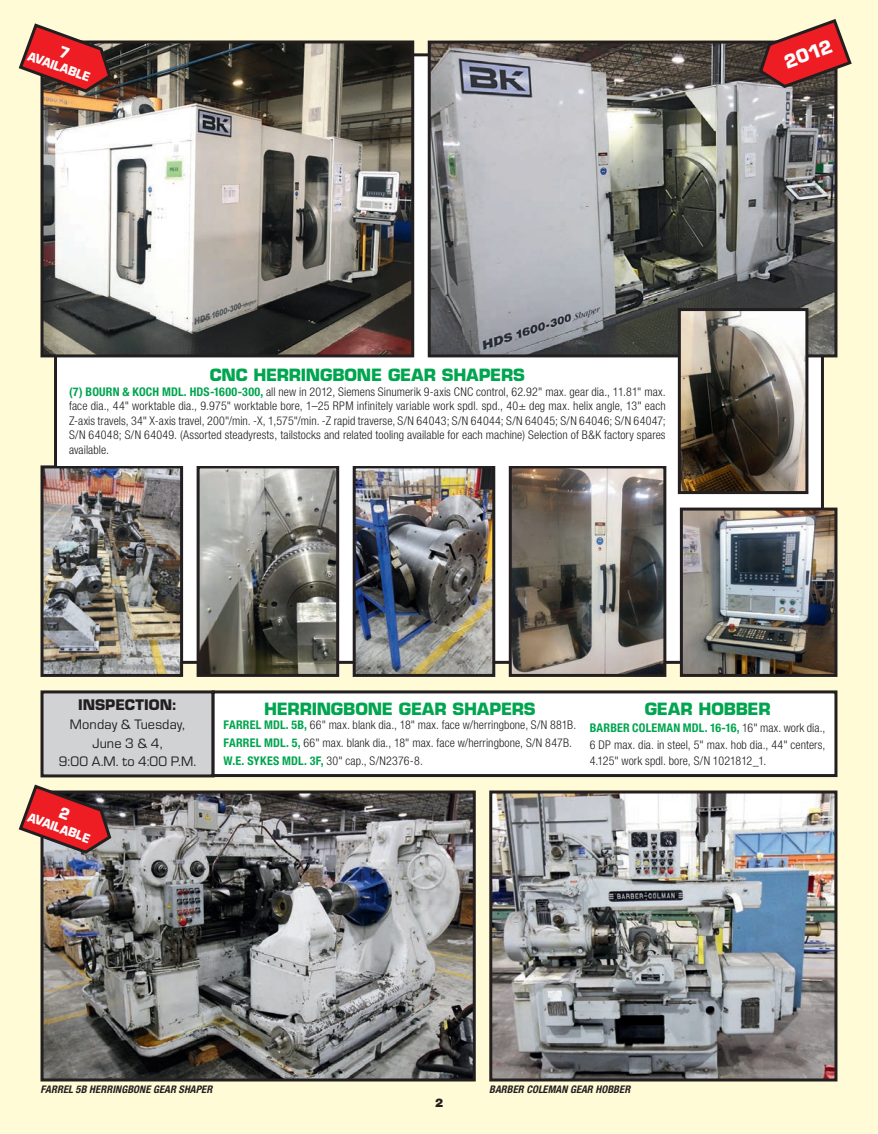
<style>
.page{position:relative;width:878px;height:1134px;background:#fffbd6}
.page>*{position:absolute;margin:0;border:0;box-sizing:border-box;transform-origin:0 0}
.FLAG-TYPE{font:700 18px "Eurostile";color:#fff}
.INV-HEAD{font:700 16.5px "Eurostile";letter-spacing:-.01em;color:#00a54f}
.t1{font:14.25px/18.8px "Eurostile";letter-spacing:.01em;color:#231f20;text-align:center}
.INV-BODY{font:300 condensed 12px/14.4px "Helvetica Neue LT Std";letter-spacing:.005em;color:#231f20;text-align:justify}
.FLAG-TYPE-2{font:700 12px "Eurostile";color:#fff;scale:.95 1}
.t2{font:900 12px "Helvetica Neue LT Std";color:#231f20}
.t3{font:italic 700 condensed 10.5px "Helvetica Neue LT Std";letter-spacing:.01em;color:#231f20}
.s1{font-weight:700;color:#00a54f}
.s2{font-weight:700}
</style>
<div class="page">
<img style="left:44px;top:794px;width:428px;height:284px">
<div style="left:40px;top:790px;width:436px;height:292px;border:3px solid #231f20"></div>
<img style="left:493px;top:794px;width:340px;height:284px">
<div style="left:489px;top:790px;width:348px;height:292px;border:3px solid #231f20"></div>
<div style="left:42px;top:692px;width:171px;height:84px;background:#d1d2d4"></div>
<div style="left:40px;top:690px;width:174px;height:87px;border:3px solid #231f20"></div>
<div style="left:213px;top:692px;width:623px;height:84px;background:#fff"></div>
<div style="left:212px;top:690px;width:625px;height:87px;border:3px solid #231f20"></div>
<div style="left:56px;top:55px;width:766px;height:607px;background:#fff"></div>
<img style="left:356px;top:469px;width:135px;height:204px">
<div style="left:352px;top:465px;width:143px;height:212px;border:3px solid #231f20"></div>
<img style="left:200px;top:469px;width:135px;height:204px">
<div style="left:196px;top:465px;width:143px;height:212px;border:3px solid #231f20"></div>
<img style="left:512px;top:469px;width:150px;height:204px">
<div style="left:508px;top:465px;width:158px;height:212px;border:3px solid #231f20"></div>
<img style="left:684px;top:512px;width:149px;height:161px">
<div style="left:680px;top:508px;width:157px;height:169px;border:3px solid #231f20"></div>
<img style="left:44px;top:469px;width:135px;height:204px">
<div style="left:40px;top:465px;width:143px;height:212px;border:3px solid #231f20"></div>
<div style="left:57px;top:356px;width:620px;height:110px;background:#fff"></div>
<img style="left:44px;top:44px;width:366px;height:309px">
<div style="left:40px;top:40px;width:374px;height:317px;border:3px solid #231f20"></div>
<img style="left:432px;top:45px;width:401px;height:308px">
<div style="left:428px;top:41px;width:409px;height:316px;border:3px solid #231f20"></div>
<img style="left:681px;top:312px;width:123px;height:178px">
<div style="left:677px;top:308px;width:131px;height:186px;border:3px solid #231f20"></div>
<svg style="left:757px;top:19px;width:95px;height:71px"></svg>
<svg style="left:18px;top:784px;width:95px;height:72px"></svg>
<svg style="left:18px;top:23px;width:95px;height:72px"></svg>
<p class="FLAG-TYPE-2" style="left:31px;top:49px;width:70px;rotate:20deg">AVAILABLE</p>
<p class="FLAG-TYPE" style="left:781px;top:52px;width:51px;rotate:-20deg">2012</p>
<p class="INV-HEAD" style="left:210px;top:364px;width:317px">CNC HERRINGBONE GEAR SHAPERS</p>
<p class="INV-BODY" style="left:69px;top:384px;width:598px"><span class="s1">(7) BOURN &amp; KOCH MDL. HDS-1600-300,</span> all new in 2012, Siemens Sinumerik 9-axis CNC control, 62.92" max. gear dia., 11.81" max. face dia., 44" worktable dia., 9.975" worktable bore, 1–25 RPM infinitely variable work spdl. spd., 40± deg max. helix angle, 13" each Z-axis travels, 34" X-axis travel, 200"/min. -X, 1,575"/min. -Z rapid traverse, S/N 64043; S/N 64044; S/N 64045; S/N 64046; S/N 64047; S/N 64048; S/N 64049. (Assorted steadyrests, tailstocks and related tooling available for each machine) Selection of B&amp;K factory spares available.</p>
<p class="t1" style="left:59px;top:695px;width:139px"><span class="s2">INSPECTION:<br></span>Monday &amp; Tuesday,<br>June 3 &amp; 4,<br>9:00 A.M. to 4:00 P.M.</p>
<p class="INV-HEAD" style="left:264px;top:699px;width:273px">HERRINGBONE GEAR SHAPERS</p>
<p class="INV-BODY" style="left:224px;top:718px;width:354px"><span class="s1">FARREL MDL. 5B,</span> 66" max. blank dia., 18" max. face w/herringbone, S/N 881B.</p>
<p class="INV-BODY" style="left:224px;top:736px;width:350px"><span class="s1">FARREL MDL. 5,</span> 66" max. blank dia., 18" max. face w/herringbone, S/N 847B.</p>
<p class="INV-BODY" style="left:224px;top:754px;width:201px"><span class="s1">W.E. SYKES MDL. 3F,</span> 30" cap., S/N2376-8.</p>
<p class="INV-HEAD" style="left:644px;top:699px;width:127px">GEAR HOBBER</p>
<p class="INV-BODY" style="left:590px;top:720px;width:237px;line-height:16.6px"><span class="s1">BARBER COLEMAN MDL. 16-16,</span> 16" max. work dia., 6 DP max. dia. in steel, 5" max. hob dia., 44" centers, 4.125" work spdl. bore, S/N 1021812_1.</p>
<p class="FLAG-TYPE-2" style="left:31px;top:810px;width:70px;rotate:20deg">AVAILABLE</p>
<p class="t3" style="left:40px;top:1083px;width:173px">FARREL 5B HERRINGBONE GEAR SHAPER</p>
<p class="t3" style="left:489px;top:1083px;width:142px">BARBER COLEMAN GEAR HOBBER</p>
<p class="t2" style="left:435px;top:1095px;width:10px">2</p>
</div>
